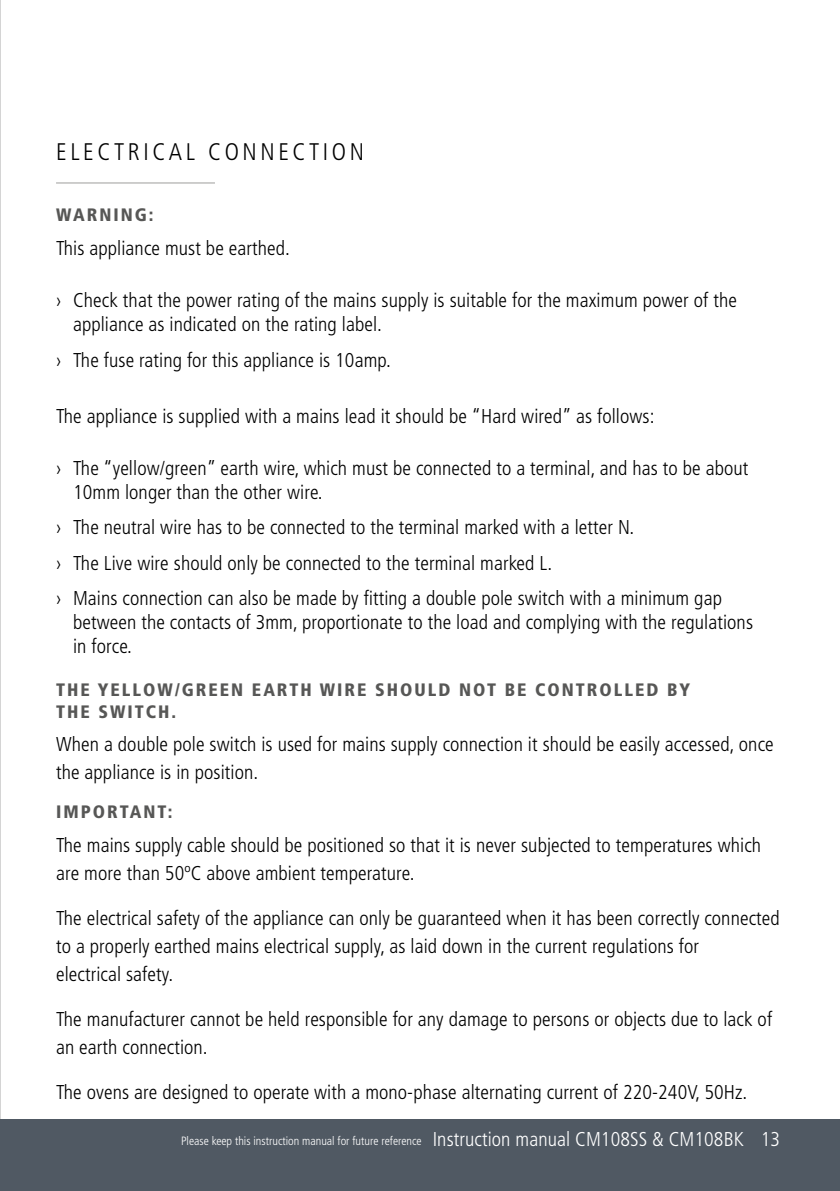
<style>
.page{position:relative;width:840px;height:1191px;background:#fff}
.page>*{position:absolute;margin:0;border:0;box-sizing:border-box;transform-origin:0 0}
.t1{font:300 condensed 24px "Frutiger";letter-spacing:.15em;color:#000}
.t2{font:300 condensed 20px/28px "Frutiger";letter-spacing:.005em;color:#000}
.t3{font:900 condensed 18px/21.6px "Frutiger";letter-spacing:.11em;color:#575756}
.t4{font:300 condensed 12px "Frutiger";color:#fff}
.s1{font-size:20px}
</style>
<div class="page">
<hr style="left:0;top:0;width:1px;height:1191px;background:#c6c6c6">
<div style="left:0;top:1119px;width:839px;height:72px;background:#505963"></div>
<hr style="left:56px;top:182px;width:159px;height:1px;background:#9d9d9c">
<p class="t1" style="left:56px;top:141px;width:309px">ELECTRICAL CONNECTION</p>
<p class="t3" style="left:56px;top:204px;width:99px">WARNING:</p>
<p class="t2" style="left:56px;top:235px;width:235px">This appliance must be earthed.</p>
<p class="t2" style="left:73px;top:290px;width:665px;line-height:24px;text-indent:-17px">› Check that the power rating of the mains supply is suitable for the maximum power of the appliance as indicated on the rating label.</p>
<p class="t2" style="left:56px;top:347px;width:336px">› The fuse rating for this appliance is 10amp.</p>
<p class="t2" style="left:56px;top:403px;width:599px">The appliance is supplied with a mains lead it should be “Hard wired” as follows:</p>
<p class="t2" style="left:73px;top:457px;width:676px;line-height:24px;text-indent:-17px">› The “yellow/green” earth wire, which must be connected to a terminal, and has to be about<br>10mm longer than the other wire.</p>
<p class="t2" style="left:56px;top:511px;width:667px;line-height:35.4px">› The neutral wire has to be connected to the terminal marked with a letter N.<br>› The Live wire should only be connected to the terminal marked L.<br>› Mains connection can also be made by fitting a double pole switch with a minimum gap</p>
<p class="t2" style="left:73px;top:611px;width:681px;line-height:24px">between the contacts of 3mm, proportionate to the load and complying with the regulations in force.</p>
<p class="t3" style="left:56px;top:679px;width:635px">THE YELLOW/GREEN EARTH WIRE SHOULD NOT BE CONTROLLED BY<br>THE SWITCH.</p>
<p class="t2" style="left:56px;top:732px;width:718px">When a double pole switch is used for mains supply connection it should be easily accessed, once the appliance is in position.</p>
<p class="t3" style="left:56px;top:801px;width:118px">IMPORTANT:</p>
<p class="t2" style="left:56px;top:832px;width:706px">The mains supply cable should be positioned so that it is never subjected to temperatures which are more than 50ºC above ambient temperature.</p>
<p class="t2" style="left:56px;top:905px;width:724px">The electrical safety of the appliance can only be guaranteed when it has been correctly connected to a properly earthed mains electrical supply, as laid down in the current regulations for<br>electrical safety.</p>
<p class="t2" style="left:56px;top:1006px;width:717px">The manufacturer cannot be held responsible for any damage to persons or objects due to lack of an earth connection.</p>
<p class="t2" style="left:56px;top:1079px;width:692px">The ovens are designed to operate with a mono-phase alternating current of 220-240V, 50Hz.</p>
<p class="t4" style="left:181px;top:1136px;width:600px">Please keep this instruction manual for future reference <span class="s1">Instruction manual CM108SS &amp; CM108BK 13</span></p>
</div>
